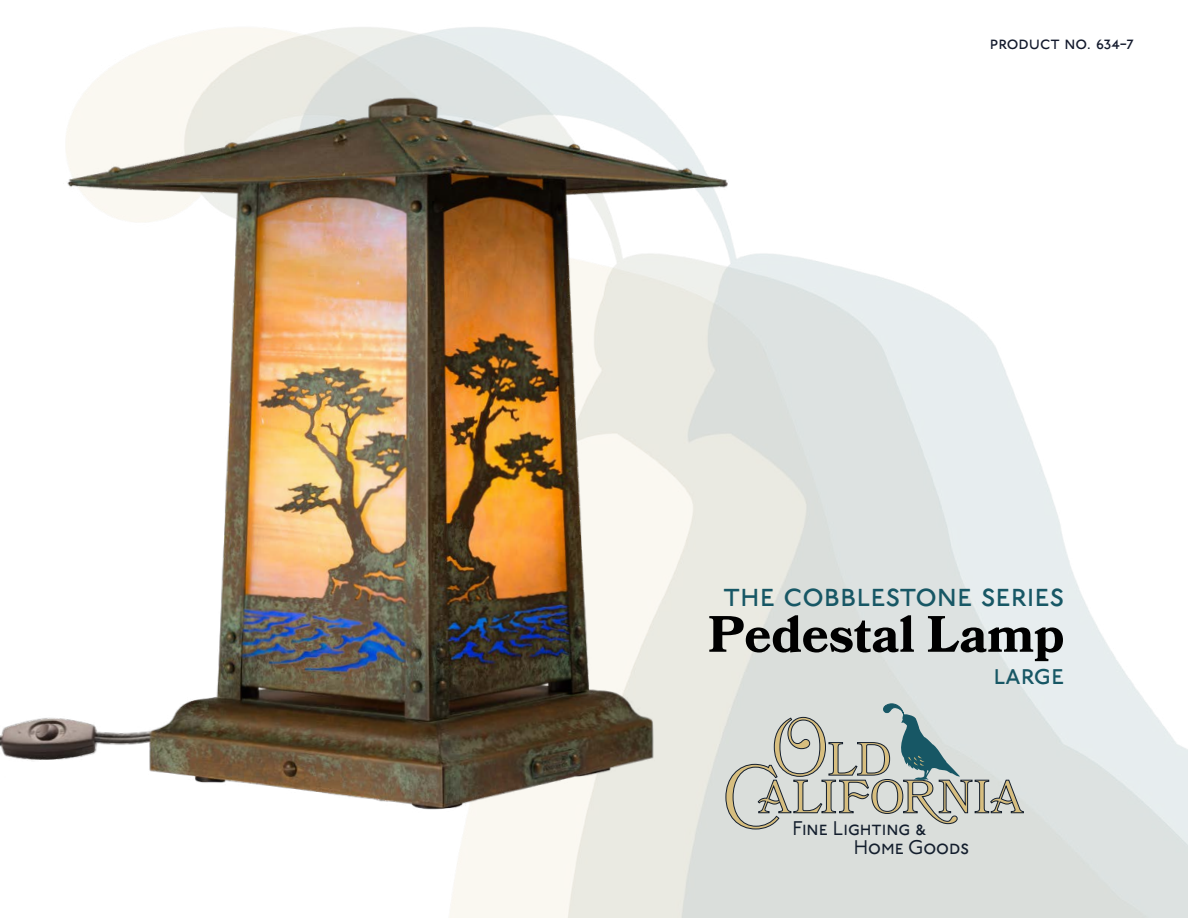
<style>
.page{position:relative;width:1188px;height:918px;background:#fff}
.page>*{position:absolute;margin:0;border:0;box-sizing:border-box;transform-origin:0 0}
.t1{font:700 51px "Bookmania";color:#000}
.t2{font:46.5px "Bookmania";letter-spacing:.025em;color:#d7be7f}
.t3{font:33px "P22 Underground Bk P";color:#175765}
.t4{font:28.5px "P22 Underground Bk P";color:#175765}
.t5{font:19.8px/18.1px "P22 Underground Bk P";color:#131e2d}
.t6{font:18px "P22 Underground Bk P";color:#131a2d}
.s1{font-weight:300;font-size:80.85px}
.s2{font-size:64.95px}
</style>
<div class="page">
<svg style="left:807px;top:702px;width:217px;height:127px;background:#c1cac9"></svg>
<img style="left:0;top:54px;width:807px;height:818px">
<p class="t6" style="left:990px;top:33px;width:146px">product no. 634-7</p>
<h3 class="t3" style="left:723px;top:576px;width:343px">the cobblestone series</h3>
<h1 class="t1" style="left:708px;top:604px;width:357px">Pedestal Lamp</h1>
<h3 class="t4" style="left:993px;top:659px;width:72px">large</h3>
<h2 class="t2" style="left:770px;top:732px;width:123px"><span class="s1">O</span>LD</h2>
<h2 class="t2" style="left:723px;top:770px;width:301px"><span class="s2">C</span> ALIFORNIA</h2>
<p class="t5" style="left:854px;top:820px;width:117px;text-indent:-61px">Fine Lighting &amp;<br>Home Goods</p>
</div>
